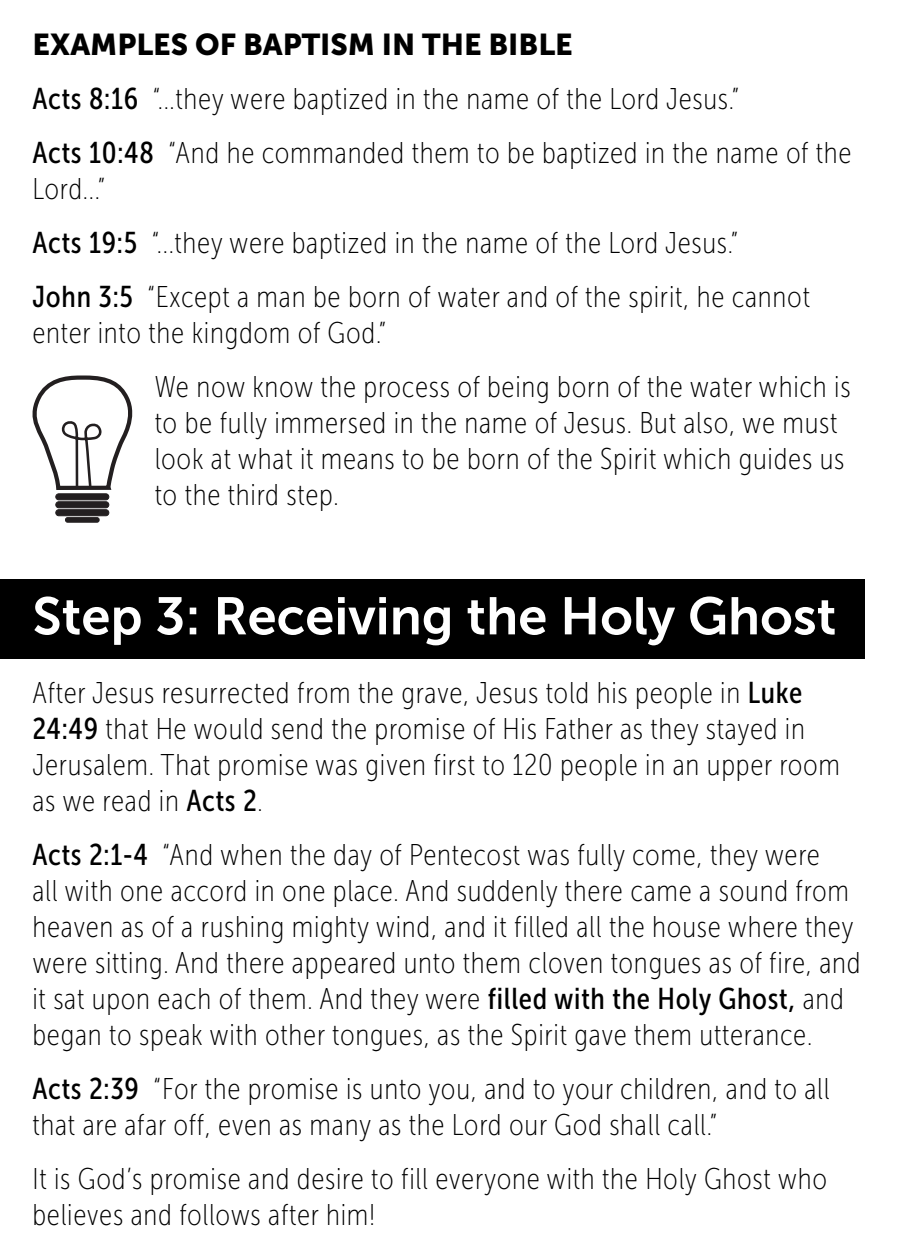
<style>
.page{position:relative;width:900px;height:1260px;background:#fff}
.page>*{position:absolute;margin:0;border:0;box-sizing:border-box;transform-origin:0 0}
.t1{font:52.5px "Museo Sans 700";color:#fff}
.t2{font:30px/36px "Museo Sans Cond 100";letter-spacing:.025em;color:#000}
.t3{font:30px "Museo Sans 900";color:#000}
.s1{font-family:"Museo Sans Cond 500"}
</style>
<div class="page">
<div style="left:0;top:579px;width:865px;height:80px;background:#000"></div>
<div style="left:56px;top:494px;width:53px;height:6px;background:#231f20;border-radius:3px"></div>
<div style="left:56px;top:494px;width:53px;height:6px;border:1px solid #231f20;border-radius:3px"></div>
<div style="left:56px;top:502px;width:53px;height:6px;background:#231f20;border-radius:3px"></div>
<div style="left:56px;top:502px;width:53px;height:6px;border:1px solid #231f20;border-radius:3px"></div>
<div style="left:56px;top:510px;width:53px;height:6px;background:#231f20;border-radius:3px"></div>
<div style="left:56px;top:510px;width:53px;height:6px;border:1px solid #231f20;border-radius:3px"></div>
<div style="left:65px;top:518px;width:34px;height:4px;border:1px solid #231f20;border-radius:2px"></div>
<svg style="left:32px;top:375px;width:100px;height:115px"></svg>
<p class="t3" style="left:32px;top:27px;width:542px">EXAMPLES OF BAPTISM IN THE BIBLE</p>
<p class="t2" style="left:32px;top:72px;width:820px;line-height:54px"><span class="s1">Acts 8:16</span> “...they were baptized in the name of the Lord Jesus.”<br><span class="s1">Acts 10:48</span> “And he commanded them to be baptized in the name of the</p>
<p class="t2" style="left:32px;top:162px;width:779px;line-height:54px">Lord...”<br><span class="s1">Acts 19:5</span> “...they were baptized in the name of the Lord Jesus.”<br><span class="s1">John 3:5</span> “Except a man be born of water and of the spirit, he cannot</p>
<p class="t2" style="left:155px;top:306px;width:697px;line-height:54px;text-indent:-122px">enter into the kingdom of God.”<br>We now know the process of being born of the water which is</p>
<p class="t2" style="left:155px;top:405px;width:691px">to be fully immersed in the name of Jesus. But also, we must look at what it means to be born of the Spirit which guides us to the third step.</p>
<h1 class="t1" style="left:32px;top:587px;width:805px">Step 3: Receiving the Holy Ghost</h1>
<p class="t2" style="left:32px;top:675px;width:809px">After Jesus resurrected from the grave, Jesus told his people in <span class="s1">Luke 24:49</span> that He would send the promise of His Father as they stayed in Jerusalem. That promise was given first to 120 people in an upper room as we read in <span class="s1">Acts 2</span>.</p>
<p class="t2" style="left:32px;top:837px;width:830px"><span class="s1">Acts 2:1-4</span> “And when the day of Pentecost was fully come, they were<br>all with one accord in one place. And suddenly there came a sound from heaven as of a rushing mighty wind, and it filled all the house where they were sitting. And there appeared unto them cloven tongues as of fire, and it sat upon each of them. And they were <span class="s1">filled with the Holy Ghost,</span> and began to speak with other tongues, as the Spirit gave them utterance.</p>
<p class="t2" style="left:32px;top:1071px;width:799px"><span class="s1">Acts 2:39</span> “For the promise is unto you, and to your children, and to all that are afar off, even as many as the Lord our God shall call.”</p>
<p class="t2" style="left:32px;top:1161px;width:796px">It is God’s promise and desire to fill everyone with the Holy Ghost who believes and follows after him!</p>
</div>
